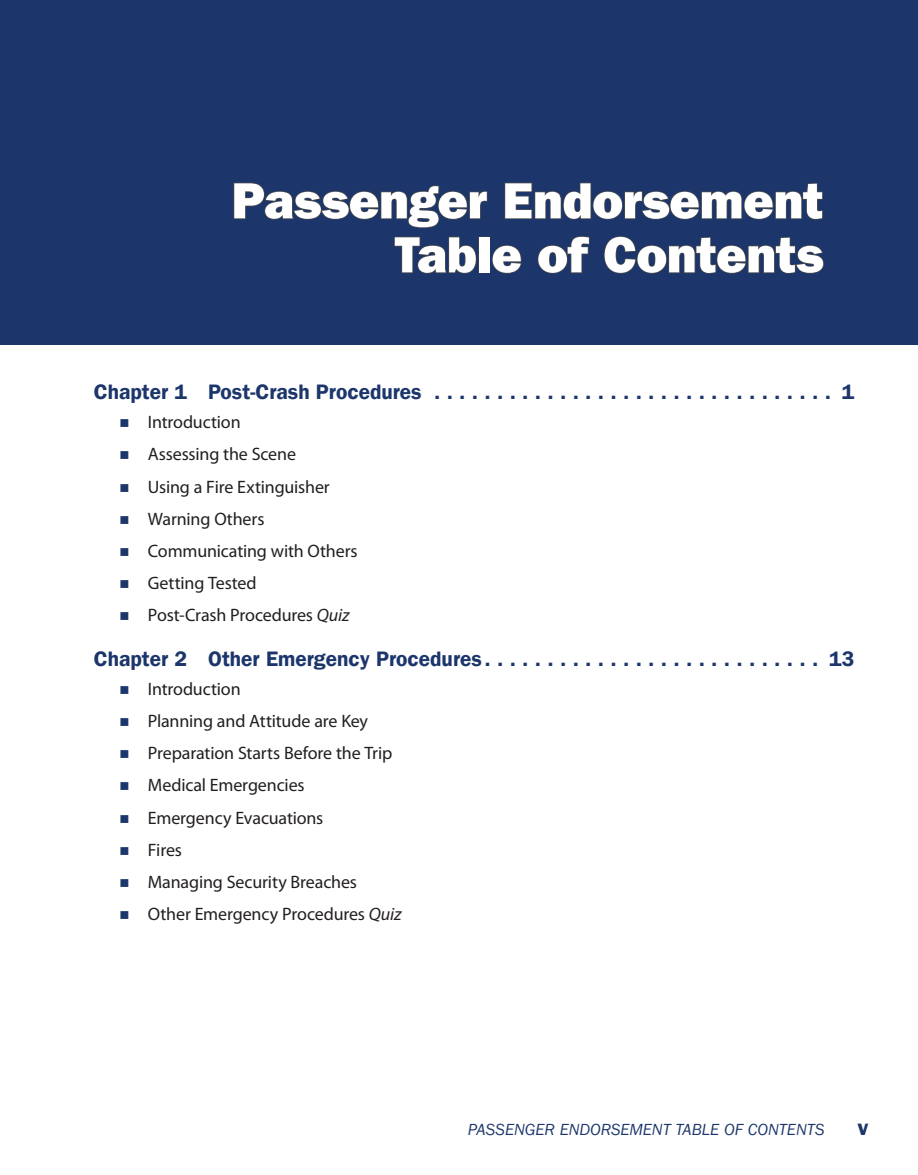
<style>
.page{position:relative;width:918px;height:1175px;background:#fff}
.page>*{position:absolute;margin:0;border:0;box-sizing:border-box;transform-origin:0 0}
.CT{font:800 51px/54px "Franklin Gothic LT Pro";letter-spacing:-.005em;color:#fff;text-align:right}
.t1{font:21px "Franklin Gothic LT Pro Dm";color:#1c366c}
.t2{font:18px "Myriad Pro";letter-spacing:-.01em;color:#231f20}
.t3{font:italic 16.5px "Franklin Gothic LT Pro";color:#1c366c}
.t4{font:800 16.5px "Franklin Gothic LT Pro";color:#1c366c}
.s1{font-style:italic}
</style>
<div class="page">
<div style="left:0;top:0;width:918px;height:344px;background:#1c366c"></div>
<svg style="left:233px;top:182px;width:255px;height:46px"></svg>
<svg style="left:504px;top:182px;width:319px;height:38px"></svg>
<svg style="left:394px;top:236px;width:83px;height:38px"></svg>
<div style="left:478px;top:237px;width:12px;height:36px;border:2px solid #4b4c4d"></div>
<svg style="left:492px;top:245px;width:30px;height:29px"></svg>
<svg style="left:537px;top:236px;width:53px;height:38px"></svg>
<svg style="left:604px;top:236px;width:220px;height:38px"></svg>
<p class="CT" style="left:232px;top:174px;width:593px">Passenger Endorsement<br>Table of Contents</p>
<p class="t1" style="left:94px;top:379px;width:762px">Chapter 1 Post-Crash Procedures . . . . . . . . . . . . . . . . . . . . . . . . . . . . . . . . 1</p>
<p class="t2" style="left:148px;top:411px;width:94px">Introduction</p>
<p class="t2" style="left:148px;top:443px;width:150px">Assessing the Scene</p>
<p class="t2" style="left:148px;top:475px;width:183px">Using a Fire Extinguisher</p>
<p class="t2" style="left:148px;top:507px;width:118px">Warning Others</p>
<p class="t2" style="left:148px;top:539px;width:211px">Communicating with Others</p>
<p class="t2" style="left:148px;top:571px;width:110px">Getting Tested</p>
<p class="t2" style="left:148px;top:604px;width:203px">Post-Crash Procedures <span class="s1">Quiz</span></p>
<p class="t1" style="left:94px;top:646px;width:762px">Chapter 2 Other Emergency Procedures . . . . . . . . . . . . . . . . . . . . . . . . . . . 13</p>
<p class="t2" style="left:148px;top:678px;width:94px">Introduction</p>
<p class="t2" style="left:148px;top:710px;width:222px">Planning and Attitude are Key</p>
<p class="t2" style="left:148px;top:742px;width:246px">Preparation Starts Before the Trip</p>
<p class="t2" style="left:148px;top:774px;width:158px">Medical Emergencies</p>
<p class="t2" style="left:148px;top:806px;width:177px">Emergency Evacuations</p>
<p class="t2" style="left:148px;top:838px;width:36px">Fires</p>
<p class="t2" style="left:148px;top:870px;width:211px">Managing Security Breaches</p>
<p class="t2" style="left:148px;top:902px;width:255px">Other Emergency Procedures <span class="s1">Quiz</span></p>
<p class="t3" style="left:468px;top:1120px;width:358px">PASSENGER ENDORSEMENT TABLE OF CONTENTS</p>
<p class="t4" style="left:858px;top:1120px;width:12px">V</p>
</div>
